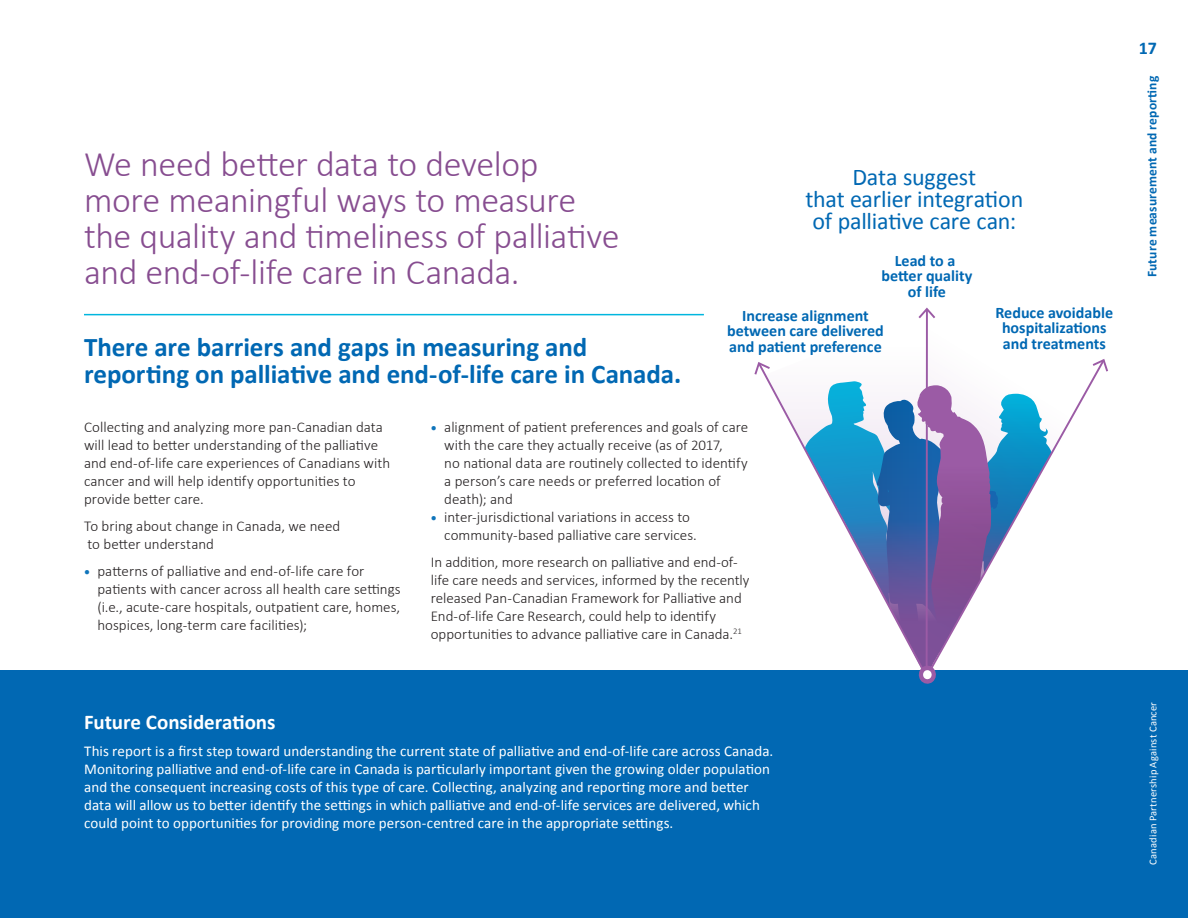
<style>
.page{position:relative;width:1188px;height:918px;background:#fff}
.page>*{position:absolute;margin:0;border:0;box-sizing:border-box;transform-origin:0 0}
.t1{font:300 36px/36px "Calibri";letter-spacing:-.015em;color:#874d90}
.t2{font:700 27px/27px "Calibri";letter-spacing:-.005em;color:#0168b3}
.t3{font:24px/22.5px "Calibri";letter-spacing:-.01em;color:#0168b3;text-align:center}
.t4{font:700 21px "Calibri";color:#fff}
.t5{font:700 18px "Calibri";color:#0168b3}
.t6{font:700 16.05px/15.5px "Calibri";color:#0168b3;text-align:center}
.t7{font:300 15px "Calibri";color:#231f20}
.t8{font:15px/18px "Calibri";letter-spacing:.005em;color:#fff}
.t9{font:700 13.5px "Calibri";letter-spacing:.01em;color:#0168b3}
.t10{font:10.5px "Calibri";letter-spacing:.015em;color:#fff}
.s1{font-weight:700;font-size:12px;color:#1075bb}
</style>
<div class="page">
<div style="left:0;top:671px;width:1188px;height:247px;background:#0168b3"></div>
<hr style="left:84px;top:314px;width:620px;height:1px;background:#00b6de">
<hr style="left:926px;top:309px;width:2px;height:368px;background:#9b5ba5">
<svg style="left:918px;top:307px;width:17px;height:13px"></svg>
<svg style="left:925px;top:358px;width:181px;height:313px"></svg>
<svg style="left:1091px;top:358px;width:17px;height:16px"></svg>
<svg style="left:756px;top:361px;width:173px;height:310px"></svg>
<svg style="left:754px;top:361px;width:18px;height:16px"></svg>
<svg style="left:805px;top:381px;width:247px;height:303px"></svg>
<h1 class="t1" style="left:84px;top:144px;width:537px">We need better data to develop more meaningful ways to measure the quality and timeliness of palliative and end-of-life care in Canada.</h1>
<h3 class="t3" style="left:805px;top:165px;width:219px">Data suggest<br>that earlier integration of palliative care can:</h3>
<p class="t6" style="left:882px;top:253px;width:92px">Lead to a better quality of life</p>
<p class="t6" style="left:742px;top:308px;width:128px">Increase alignment</p>
<p class="t6" style="left:995px;top:305px;width:119px">Reduce avoidable</p>
<p class="t6" style="left:727px;top:323px;width:158px">between care delivered</p>
<p class="t6" style="left:1002px;top:320px;width:106px">hospitalizations</p>
<p class="t6" style="left:729px;top:339px;width:154px">and patient preference</p>
<p class="t6" style="left:1003px;top:336px;width:105px">and treatments</p>
<h2 class="t2" style="left:84px;top:333px;width:599px">There are barriers and gaps in measuring and reporting on palliative and end-of-life care in Canada.</h2>
<p class="t7" style="left:84px;top:418px;width:301px">Collecting and analyzing more pan-Canadian data</p>
<p class="t7" style="left:431px;top:418px;width:319px"><span class="s1">•</span> alignment of patient preferences and goals of care</p>
<p class="t7" style="left:84px;top:436px;width:296px">will lead to better understanding of the palliative</p>
<p class="t7" style="left:444px;top:436px;width:280px">with the care they actually receive (as of 2017,</p>
<p class="t7" style="left:84px;top:454px;width:308px">and end-of-life care experiences of Canadians with</p>
<p class="t7" style="left:444px;top:454px;width:305px">no national data are routinely collected to identify</p>
<p class="t7" style="left:84px;top:472px;width:273px">cancer and will help identify opportunities to</p>
<p class="t7" style="left:444px;top:472px;width:278px">a person’s care needs or preferred location of</p>
<p class="t7" style="left:84px;top:490px;width:121px">provide better care.</p>
<p class="t7" style="left:444px;top:490px;width:70px">death); and</p>
<p class="t7" style="left:431px;top:508px;width:261px"><span class="s1">•</span> inter-jurisdictional variations in access to</p>
<p class="t7" style="left:84px;top:517px;width:258px">To bring about change in Canada, we need</p>
<p class="t7" style="left:444px;top:526px;width:254px">community-based palliative care services.</p>
<p class="t7" style="left:87px;top:535px;width:128px">to better understand</p>
<p class="t7" style="left:84px;top:562px;width:282px"><span class="s1">•</span> patterns of palliative and end-of-life care for</p>
<p class="t7" style="left:98px;top:580px;width:305px">patients with cancer across all health care settings</p>
<p class="t7" style="left:98px;top:598px;width:304px">(i.e., acute-care hospitals, outpatient care, homes,</p>
<p class="t7" style="left:98px;top:616px;width:211px">hospices, long-term care facilities);</p>
<p class="t7" style="left:431px;top:553px;width:308px">In addition, more research on palliative and end-of-</p>
<p class="t7" style="left:431px;top:571px;width:320px">life care needs and services, informed by the recently</p>
<p class="t7" style="left:431px;top:589px;width:313px">released Pan-Canadian Framework for Palliative and</p>
<p class="t7" style="left:431px;top:607px;width:287px">End-of-life Care Research, could help to identify</p>
<p class="t7" style="left:431px;top:625px;width:313px">opportunities to advance palliative care in Canada.<sup>21</sup></p>
<h3 class="t4" style="left:84px;top:709px;width:193px">Future Considerations</h3>
<p class="t8" style="left:84px;top:742px;width:691px">This report is a first step toward understanding the current state of palliative and end-of-life care across Canada.<br>Monitoring palliative and end-of-life care in Canada is particularly important given the growing older population and the consequent increasing costs of this type of care. Collecting, analyzing and reporting more and better data will allow us to better identify the settings in which palliative and end-of-life services are delivered, which could point to opportunities for providing more person-centred care in the appropriate settings.</p>
<p class="t5" style="left:1139px;top:37px;width:19px">17</p>
<p class="t9" style="left:1143px;top:277px;width:203px;rotate:-90deg">Future measurement and reporting</p>
<p class="t10" style="left:1146px;top:865px;width:164px;rotate:-90deg">Canadian Partnership Against Cancer</p>
</div>
